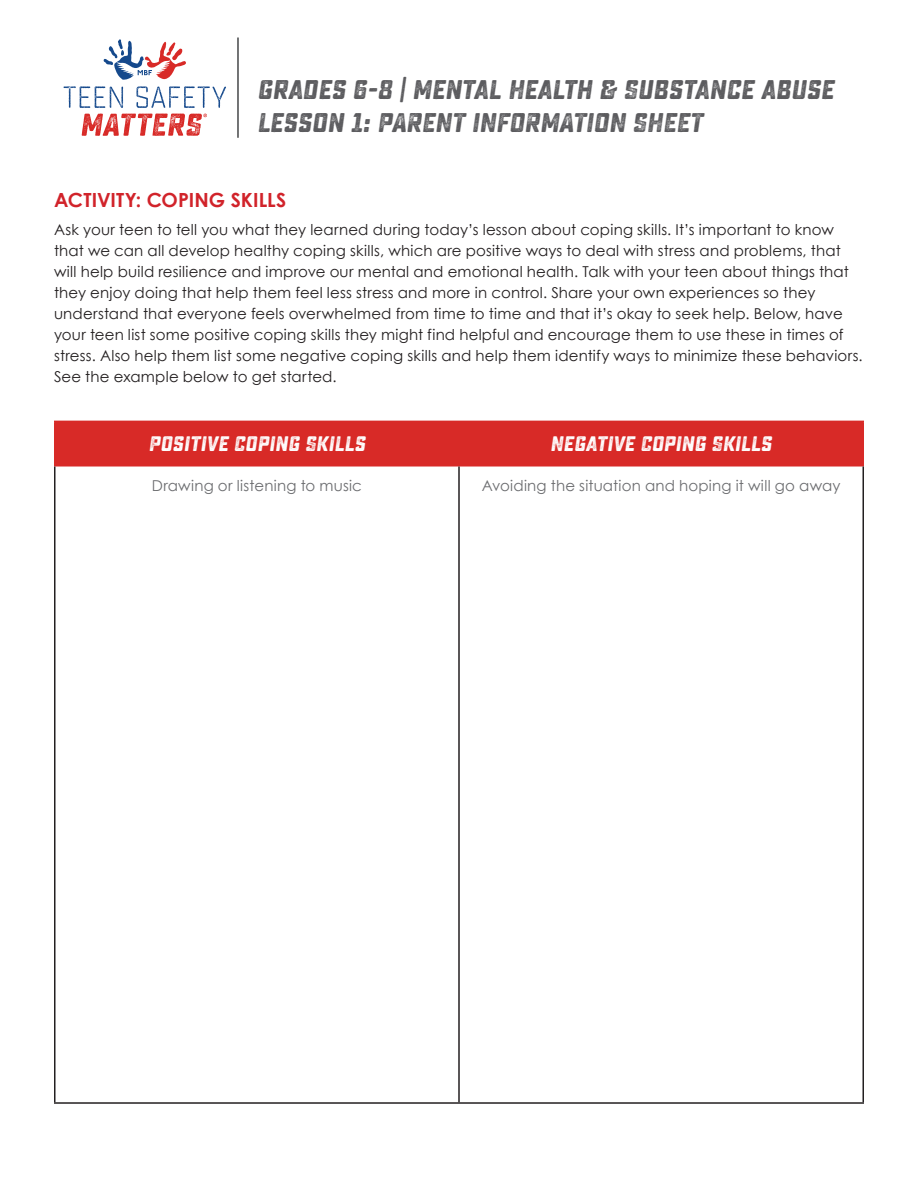
<style>
.page{position:relative;width:918px;height:1188px;background:#fff}
.page>*{position:absolute;margin:0;border:0;box-sizing:border-box;transform-origin:0 0}
.t1{font:27px/32.4px "Sucrose Slant Bold Two";letter-spacing:-.005em;color:#5b5b5e}
.Checklist_Headers{font:21px "Sucrose Slant Bold Two";color:#fff}
.t2{font:700 19.5px "Century Gothic";letter-spacing:.005em;color:#d1232a}
.t3{font:15px/21px "Century Gothic";letter-spacing:.01em;color:#231f20}
.t4{font:15px "Century Gothic";letter-spacing:.015em;color:#6c6d70}
</style>
<div class="page">
<svg style="left:103px;top:39px;width:83px;height:41px"></svg>
<svg style="left:64px;top:86px;width:162px;height:50px"></svg>
<hr style="left:237px;top:38px;width:2px;height:100px;background:#464748">
<div style="left:56px;top:422px;width:806px;height:43px;background:#d82a27"></div>
<hr style="left:54px;top:421px;width:405px;height:1px;background:#d82a27">
<hr style="left:54px;top:422px;width:2px;height:43px;background:#d82a27">
<hr style="left:459px;top:421px;width:405px;height:1px;background:#d82a27">
<hr style="left:458px;top:422px;width:2px;height:43px;background:#d82a27">
<hr style="left:862px;top:422px;width:2px;height:43px;background:#d82a27">
<hr style="left:54px;top:465px;width:405px;height:2px;background:#d82a27">
<hr style="left:459px;top:465px;width:405px;height:2px;background:#d82a27">
<hr style="left:54px;top:467px;width:2px;height:635px;background:#231f20">
<hr style="left:458px;top:467px;width:2px;height:635px;background:#231f20">
<hr style="left:862px;top:467px;width:2px;height:635px;background:#231f20">
<hr style="left:54px;top:1102px;width:405px;height:2px;background:#231f20">
<hr style="left:459px;top:1102px;width:405px;height:2px;background:#231f20">
<p class="t1" style="left:257px;top:74px;width:578px">GRADES 6-8 | MENTAL HEALTH &amp; SUBSTANCE ABUSE<br>LESSON 1: PARENT INFORMATION SHEET</p>
<p class="t2" style="left:54px;top:185px;width:234px">ACTIVITY: COPING SKILLS</p>
<p class="t3" style="left:54px;top:218px;width:810px">Ask your teen to tell you what they learned during today’s lesson about coping skills. It’s important to know that we can all develop healthy coping skills, which are positive ways to deal with stress and problems, that will help build resilience and improve our mental and emotional health. Talk with your teen about things that they enjoy doing that help them feel less stress and more in control. Share your own experiences so they understand that everyone feels overwhelmed from time to time and that it’s okay to seek help. Below, have your teen list some positive coping skills they might find helpful and encourage them to use these in times of stress. Also help them list some negative coping skills and help them identify ways to minimize these behaviors.<br>See the example below to get started.</p>
<p class="Checklist_Headers" style="left:148px;top:431px;width:218px">POSITIVE COPING SKILLS</p>
<p class="Checklist_Headers" style="left:550px;top:431px;width:223px">NEGATIVE COPING SKILLS</p>
<p class="t4" style="left:152px;top:475px;width:212px">Drawing or listening to music</p>
<p class="t4" style="left:482px;top:475px;width:360px">Avoiding the situation and hoping it will go away</p>
</div>
